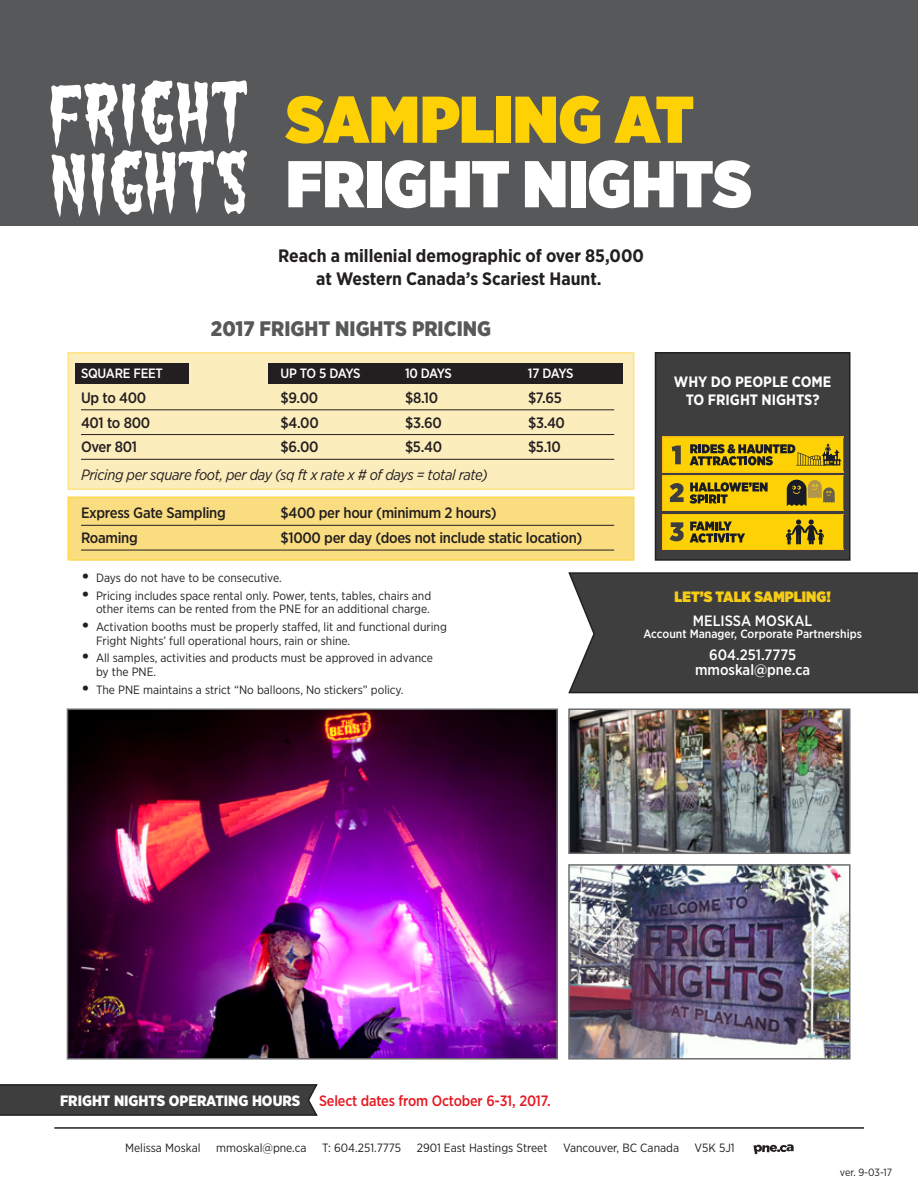
<style>
.page{position:relative;width:918px;height:1188px;background:#fff}
.page>*{position:absolute;margin:0;border:0;box-sizing:border-box;transform-origin:0 0}
.t1{font:900 66px "Gotham Narrow";letter-spacing:.005em;color:#fff}
.t2{font:900 66px "Gotham Narrow";color:#fed105}
.t3{font:900 21px "Gotham Narrow";color:#57585a}
.t4{font:700 18px/22.5px "Gotham Narrow";color:#231f20;text-align:center}
.t5{font:500 15px "Gotham Narrow";letter-spacing:-.02em;color:#231f20}
.t6{font:500 15px "Gotham Narrow";letter-spacing:-.01em;color:#e51a23}
.t7{font:italic 15px "Gotham Narrow";letter-spacing:-.02em;color:#231f20}
.t8{font:500 15px/15px "Gotham Narrow";color:#fff;text-align:center}
.t9{font:700 15px/18px "Gotham Narrow";color:#fff;text-align:center}
.t10{font:900 15px "Gotham Narrow";letter-spacing:.005em;color:#f7cc17}
.t11{font:500 13.5px "Gotham Narrow";letter-spacing:-.04em;color:#fff}
.t12{font:500 13.5px "Gotham Narrow";letter-spacing:-.02em;color:#fff}
.t13{font:12px/13.5px "Gotham Narrow";color:#231f20}
.t14{font:500 12px "Gotham Narrow";color:#fff}
.t15{font:10.5px "Gotham Narrow";letter-spacing:-.005em;color:#231f20}
.s1{font-family:"Times";font-size:18px}
.s2{font-weight:900;color:#fff}
</style>
<div class="page">
<svg style="left:753px;top:1144px;width:41px;height:10px"></svg>
<hr style="left:54px;top:1127px;width:810px;height:2px;background:#231f20">
<div style="left:0;top:0;width:918px;height:5px;background:#57585a"></div>
<div style="left:0;top:5px;width:918px;height:10px;background:#57585a"></div>
<div style="left:0;top:15px;width:918px;height:9px;background:#57585a"></div>
<div style="left:0;top:24px;width:918px;height:10px;background:#57585a"></div>
<div style="left:0;top:34px;width:918px;height:10px;background:#57585a"></div>
<div style="left:0;top:44px;width:918px;height:9px;background:#57585a"></div>
<div style="left:0;top:53px;width:918px;height:10px;background:#57585a"></div>
<div style="left:0;top:63px;width:918px;height:10px;background:#57585a"></div>
<div style="left:0;top:73px;width:918px;height:7px;background:#57585a"></div>
<svg style="left:0;top:80px;width:918px;height:146px;background:#656567"></svg>
<div style="left:68px;top:352px;width:566px;height:138px;background:#fcedbd;border:2px solid #ffe280"></div>
<div style="left:68px;top:497px;width:566px;height:64px;background:#fadd81;border:2px solid #fed84d"></div>
<svg style="left:568px;top:572px;width:350px;height:122px;background:#484849"></svg>
<div style="left:269px;top:364px;width:354px;height:20px;background:#231f20"></div>
<div style="left:75px;top:364px;width:113px;height:20px;background:#231f20"></div>
<hr style="left:81px;top:410px;width:533px;height:1px;background:#231f20">
<hr style="left:81px;top:434px;width:533px;height:1px;background:#231f20">
<hr style="left:81px;top:459px;width:533px;height:1px;background:#231f20">
<hr style="left:81px;top:525px;width:533px;height:1px;background:#231f20">
<hr style="left:81px;top:550px;width:533px;height:1px;background:#231f20">
<img style="left:571px;top:711px;width:276px;height:140px">
<div style="left:568px;top:708px;width:282px;height:146px;border:2px solid #6c6d70"></div>
<img style="left:571px;top:867px;width:276px;height:190px">
<div style="left:568px;top:864px;width:282px;height:196px;border:2px solid #6c6d70"></div>
<div style="left:656px;top:353px;width:194px;height:207px;background:#3e3e3f"></div>
<div style="left:655px;top:352px;width:195px;height:209px;border:2px solid #231f20"></div>
<svg style="left:662px;top:437px;width:181px;height:112px;background:#c6a510"></svg>
<img style="left:70px;top:711px;width:485px;height:346px">
<div style="left:67px;top:708px;width:491px;height:352px;border:2px solid #6c6d70"></div>
<svg style="left:0;top:1084px;width:318px;height:32px;background:#3f3e3f"></svg>
<h1 class="t2" style="left:286px;top:75px;width:409px">SAMPLING AT</h1>
<h1 class="t1" style="left:286px;top:139px;width:467px">FRIGHT NIGHTS</h1>
<p class="t4" style="left:278px;top:245px;width:367px">Reach a millenial demographic of over 85,000 at Western Canada’s Scariest Haunt.</p>
<p class="t3" style="left:211px;top:315px;width:282px">2017 FRIGHT NIGHTS PRICING</p>
<p class="t12" style="left:81px;top:365px;width:83px">SQUARE FEET</p>
<p class="t11" style="left:281px;top:365px;width:81px">UP TO 5 DAYS</p>
<p class="t11" style="left:405px;top:365px;width:48px">10 DAYS</p>
<p class="t11" style="left:528px;top:365px;width:47px">17 DAYS</p>
<p class="t5" style="left:81px;top:388px;width:67px">Up to 400</p>
<p class="t5" style="left:280px;top:388px;width:39px">$9.00</p>
<p class="t5" style="left:405px;top:388px;width:35px">$8.10</p>
<p class="t5" style="left:528px;top:388px;width:35px">$7.65</p>
<p class="t5" style="left:81px;top:413px;width:71px">401 to 800</p>
<p class="t5" style="left:280px;top:413px;width:40px">$4.00</p>
<p class="t5" style="left:405px;top:413px;width:38px">$3.60</p>
<p class="t5" style="left:528px;top:413px;width:39px">$3.40</p>
<p class="t5" style="left:81px;top:438px;width:58px">Over 801</p>
<p class="t5" style="left:280px;top:438px;width:40px">$6.00</p>
<p class="t5" style="left:405px;top:438px;width:39px">$5.40</p>
<p class="t5" style="left:528px;top:438px;width:34px">$5.10</p>
<p class="t7" style="left:81px;top:466px;width:408px">Pricing per square foot, per day (sq ft x rate x # of days = total rate)</p>
<p class="t5" style="left:81px;top:504px;width:146px">Express Gate Sampling</p>
<p class="t5" style="left:280px;top:504px;width:218px">$400 per hour (minimum 2 hours)</p>
<p class="t5" style="left:81px;top:528px;width:58px">Roaming</p>
<p class="t5" style="left:280px;top:528px;width:303px">$1000 per day (does not include static location)</p>
<p class="t13" style="left:82px;top:571px;width:201px"><span class="s1">•</span> Days do not have to be consecutive.</p>
<p class="t13" style="left:82px;top:589px;width:350px;text-align:right"><span class="s1">•</span> Pricing includes space rental only. Power, tents, tables, chairs and other items can be rented from the PNE for an additional charge.</p>
<p class="t13" style="left:96px;top:620px;width:352px;text-indent:-14px"><span class="s1">•</span> Activation booths must be properly staffed, lit and functional during<br>Fright Nights’ full operational hours, rain or shine.</p>
<p class="t13" style="left:96px;top:651px;width:338px;text-indent:-14px"><span class="s1">•</span> All samples, activities and products must be approved in advance by the PNE.</p>
<p class="t13" style="left:82px;top:682px;width:323px"><span class="s1">•</span> The PNE maintains a strict “No balloons, No stickers” policy.</p>
<p class="t9" style="left:674px;top:372px;width:159px">WHY DO PEOPLE COME<br>TO FRIGHT NIGHTS?</p>
<p class="t10" style="left:674px;top:587px;width:158px">LET’S TALK SAMPLING!</p>
<p class="t8" style="left:693px;top:613px;width:121px">MELISSA MOSKAL</p>
<p class="t14" style="left:643px;top:626px;width:220px">Account Manager, Corporate Partnerships</p>
<p class="t8" style="left:695px;top:647px;width:117px">604.251.7775 mmoskal@pne.ca</p>
<p class="t6" style="left:60px;top:1091px;width:492px"><span class="s2">FRIGHT NIGHTS OPERATING HOURS</span> Select dates from October 6-31, 2017.</p>
<p class="t13" style="left:125px;top:1141px;width:77px">Melissa Moskal</p>
<p class="t13" style="left:216px;top:1141px;width:92px">mmoskal@pne.ca</p>
<p class="t13" style="left:322px;top:1141px;width:81px">T: 604.251.7775</p>
<p class="t13" style="left:417px;top:1141px;width:132px">2901 East Hastings Street</p>
<p class="t13" style="left:563px;top:1141px;width:117px">Vancouver, BC Canada</p>
<p class="t13" style="left:695px;top:1141px;width:42px">V5K 5J1</p>
<p class="t15" style="left:840px;top:1166px;width:54px">ver. 9-03-17</p>
</div>
